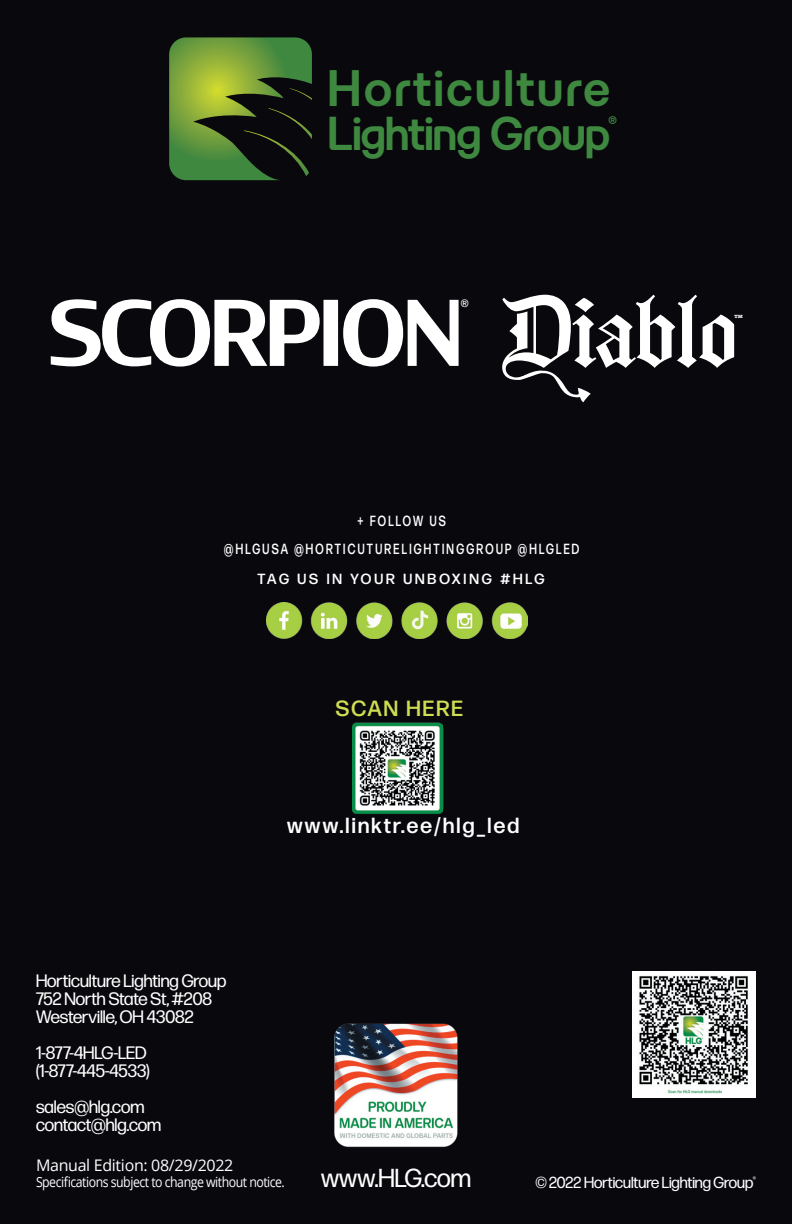
<style>
.page{position:relative;width:792px;height:1224px;background:#08080d}
.page>*{position:absolute;margin:0;border:0;box-sizing:border-box;transform-origin:0 0}
.t1{font:600 45px "Granat";letter-spacing:.025em;color:#3e883f}
.t2{font:600 41.8px "Granat";letter-spacing:-.05em;color:#3e883f}
.t3{font:26px "Forma DJR Display";color:#fff}
.t4{font:23.4px "Forma DJR Banner";color:#fff}
.t5{font:500 22px "Forma DJR Display";letter-spacing:.1em;color:#cedd51}
.t6{font:500 21.8px "Forma DJR Display";letter-spacing:.1em;color:#fff}
.t7{font:18px/18px "Forma DJR Display";color:#fff}
.t8{font:16px "Forma DJR Display";color:#fff}
.t9{font:16px "Open Sans";letter-spacing:-.02em;color:#fff}
.t10{font:500 14.6px "Forma DJR Display";letter-spacing:.2em;color:#fff;scale:.78 1}
.t11{font:500 14.6px "Forma DJR Display";letter-spacing:.2em;color:#fff}
.t12{font:14px "Open Sans";letter-spacing:-.04em;color:#fff;scale:.88 1}
.t13{font:9.4px "Forma DJR Display";color:#fff}
.t14{font:600 8.4px "Granat";color:#3e883f}
.t15{font:700 4.8px "American Typewriter";color:#fff}
</style>
<div class="page">
<svg style="left:169px;top:37px;width:143px;height:143px"></svg>
<img style="left:334px;top:1023px;width:124px;height:124px">
<img style="left:267px;top:603px;width:260px;height:36px">
<svg style="left:50px;top:299px;width:270px;height:68px"></svg>
<div style="left:326px;top:302px;width:9px;height:61px;background:#fff"></div>
<div style="left:324px;top:300px;width:14px;height:66px;border:5px solid #fff"></div>
<svg style="left:343px;top:299px;width:116px;height:68px"></svg>
<svg style="left:502px;top:295px;width:232px;height:107px"></svg>
<img style="left:632px;top:971px;width:124px;height:127px">
<img style="left:353px;top:722px;width:90px;height:92px">
<h1 class="t1" style="left:327px;top:57px;width:285px">Horticulture</h1>
<h2 class="t2" style="left:327px;top:104px;width:285px">Lighting Group</h2>
<p class="t14" style="left:608px;top:114px;width:11px">®</p>
<p class="t4" style="left:461px;top:294px;width:9px">®</p>
<p class="t10" style="left:357px;top:512px;width:115px">+ FOLLOW US</p>
<p class="t10" style="left:224px;top:540px;width:457px">@HLGUSA @HORTICUTURELIGHTINGGROUP @HLGLED</p>
<p class="t11" style="left:258px;top:570px;width:289px">TAG US IN YOUR UNBOXING #HLG</p>
<p class="t5" style="left:336px;top:694px;width:129px">SCAN HERE</p>
<p class="t7" style="left:36px;top:971px;width:192px">Horticulture Lighting Group<br>752 North State St, #208<br>Westerville, OH 43082</p>
<p class="t7" style="left:36px;top:1043px;width:115px">1-877-4HLG-LED (1-877-445-4533)</p>
<p class="t7" style="left:36px;top:1097px;width:127px">sales@hlg.com contact@hlg.com</p>
<p class="t6" style="left:287px;top:812px;width:234px">www.linktr.ee/hlg_led</p>
<p class="t15" style="left:734px;top:312px;width:10px">TM</p>
<p class="t9" style="left:36px;top:1154px;width:199px">Manual Edition: 08/29/2022</p>
<p class="t12" style="left:36px;top:1173px;width:284px">Specifications subject to change without notice.</p>
<h3 class="t3" style="left:321px;top:1162px;width:151px">www.HLG.com</h3>
<p class="t13" style="left:753px;top:1174px;width:5px">®</p>
<p class="t8" style="left:536px;top:1173px;width:219px">© 2022 Horticulture Lighting Group</p>
</div>
